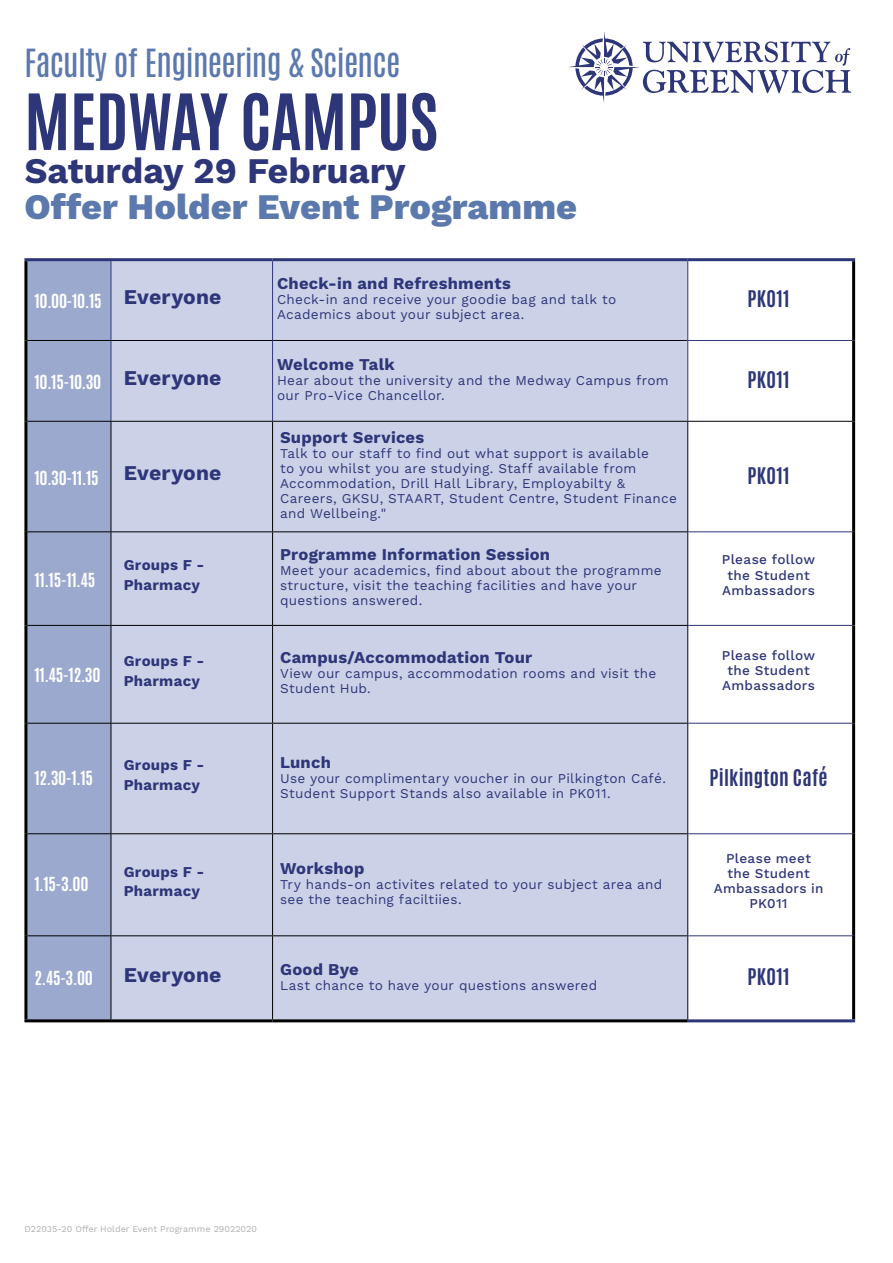
<style>
.page{position:relative;width:893px;height:1263px;background:#fff}
.page>*{position:absolute;margin:0;border:0;box-sizing:border-box;transform-origin:0 0}
._2017_HEAD_A{font:700 66px "Antonio";color:#2e367a}
._2017_BODY{font:800 36px "Work Sans";color:#5c79ae}
._2017_HEAD_A-2{font:700 36px "Work Sans";color:#2e367a}
._2017_HEAD_A-3{font:33px "Antonio";letter-spacing:-.02em;color:#5c79ae}
.BODY_TEXT{font:700 21px "Work Sans";letter-spacing:.01em;color:#2e367a}
.BODY_TEXT-2{font:700 19.5px "Antonio";letter-spacing:.015em;color:#2e367a}
.BODY_TEXT-3{font:700 16.5px "Work Sans";letter-spacing:.015em;color:#2e367a}
._2019_TIMES{font:700 16.5px "Antonio";letter-spacing:-.02em;color:#fff}
.BODY_TEXT-4{font:700 15px/19.5px "Work Sans";letter-spacing:.02em;color:#2e367a}
.BODY_TEXT-5{font:13.5px/15px "Work Sans";letter-spacing:.02em;color:#2e367a}
.BODY_TEXT-6{font:500 13.5px/15px "Work Sans";letter-spacing:.02em;color:#2e367a;text-align:center}
.t1{font:9px "Work Sans";color:#b1b1b0}
</style>
<div class="page">
<div style="left:27px;top:261px;width:84px;height:758px;background:#9ba9ce"></div>
<div style="left:112px;top:261px;width:575px;height:758px;background:#cbd2e7"></div>
<svg style="left:688px;top:261px;width:164px;height:758px"></svg>
<hr style="left:24px;top:258px;width:87px;height:3px;background:#2e367a">
<hr style="left:111px;top:258px;width:162px;height:3px;background:#2e367a">
<hr style="left:273px;top:258px;width:415px;height:3px;background:#2e367a">
<hr style="left:688px;top:258px;width:167px;height:3px;background:#2e367a">
<hr style="left:24px;top:261px;width:3px;height:79px;background:#000">
<hr style="left:852px;top:261px;width:3px;height:79px;background:#000">
<hr style="left:24px;top:340px;width:3px;height:81px;background:#000">
<hr style="left:852px;top:340px;width:3px;height:81px;background:#000">
<hr style="left:24px;top:421px;width:3px;height:111px;background:#000">
<hr style="left:852px;top:421px;width:3px;height:111px;background:#000">
<hr style="left:24px;top:532px;width:3px;height:93px;background:#000">
<hr style="left:852px;top:532px;width:3px;height:93px;background:#000">
<hr style="left:24px;top:625px;width:3px;height:98px;background:#000">
<hr style="left:852px;top:625px;width:3px;height:98px;background:#000">
<hr style="left:852px;top:723px;width:3px;height:111px;background:#000">
<hr style="left:24px;top:723px;width:3px;height:111px;background:#000">
<hr style="left:24px;top:834px;width:3px;height:102px;background:#000">
<hr style="left:852px;top:834px;width:3px;height:102px;background:#000">
<hr style="left:24px;top:936px;width:3px;height:83px;background:#000">
<hr style="left:852px;top:936px;width:3px;height:83px;background:#000">
<hr style="left:24px;top:1019px;width:87px;height:3px;background:#000">
<hr style="left:111px;top:1019px;width:162px;height:3px;background:#000">
<hr style="left:273px;top:1019px;width:415px;height:3px;background:#000">
<hr style="left:688px;top:1019px;width:167px;height:3px;background:#2e367a">
<hr style="left:111px;top:261px;width:1px;height:79px;background:#2e367a">
<hr style="left:272px;top:261px;width:1px;height:79px;background:#2e367a">
<hr style="left:687px;top:261px;width:1px;height:79px;background:#2e367a">
<hr style="left:111px;top:341px;width:1px;height:80px;background:#2e367a">
<hr style="left:272px;top:341px;width:1px;height:80px;background:#2e367a">
<hr style="left:687px;top:340px;width:165px;height:1px;background:#2e367a">
<hr style="left:687px;top:341px;width:1px;height:80px;background:#2e367a">
<hr style="left:688px;top:531px;width:164px;height:1px;background:#2e367a">
<hr style="left:27px;top:340px;width:84px;height:1px;background:#000">
<hr style="left:111px;top:340px;width:162px;height:1px;background:#000">
<hr style="left:273px;top:340px;width:414px;height:1px;background:#000">
<hr style="left:27px;top:421px;width:84px;height:1px;background:#000">
<hr style="left:111px;top:421px;width:162px;height:1px;background:#000">
<hr style="left:111px;top:422px;width:1px;height:109px;background:#000">
<hr style="left:273px;top:421px;width:415px;height:1px;background:#000">
<hr style="left:272px;top:422px;width:1px;height:109px;background:#000">
<hr style="left:687px;top:422px;width:1px;height:109px;background:#000">
<hr style="left:27px;top:531px;width:84px;height:1px;background:#000">
<hr style="left:111px;top:531px;width:162px;height:1px;background:#000">
<hr style="left:111px;top:532px;width:1px;height:93px;background:#000">
<hr style="left:273px;top:531px;width:415px;height:1px;background:#000">
<hr style="left:272px;top:532px;width:1px;height:93px;background:#000">
<hr style="left:687px;top:532px;width:1px;height:93px;background:#000">
<hr style="left:27px;top:625px;width:84px;height:1px;background:#000">
<hr style="left:111px;top:625px;width:162px;height:1px;background:#000">
<hr style="left:111px;top:626px;width:1px;height:97px;background:#000">
<hr style="left:273px;top:625px;width:415px;height:1px;background:#000">
<hr style="left:272px;top:626px;width:1px;height:97px;background:#000">
<hr style="left:687px;top:626px;width:1px;height:97px;background:#000">
<hr style="left:273px;top:723px;width:415px;height:1px;background:#000">
<hr style="left:687px;top:723px;width:1px;height:110px;background:#000">
<hr style="left:688px;top:625px;width:164px;height:1px;background:#2e367a">
<hr style="left:688px;top:723px;width:164px;height:1px;background:#2e367a">
<hr style="left:27px;top:723px;width:84px;height:1px;background:#000">
<hr style="left:111px;top:723px;width:162px;height:1px;background:#000">
<hr style="left:111px;top:723px;width:1px;height:110px;background:#000">
<hr style="left:272px;top:723px;width:1px;height:110px;background:#000">
<hr style="left:27px;top:833px;width:84px;height:1px;background:#000">
<hr style="left:111px;top:833px;width:162px;height:1px;background:#000">
<hr style="left:111px;top:834px;width:1px;height:101px;background:#000">
<hr style="left:273px;top:833px;width:415px;height:1px;background:#000">
<hr style="left:272px;top:834px;width:1px;height:101px;background:#000">
<hr style="left:687px;top:834px;width:1px;height:101px;background:#000">
<hr style="left:111px;top:936px;width:1px;height:83px;background:#000">
<hr style="left:272px;top:936px;width:1px;height:83px;background:#000">
<hr style="left:687px;top:936px;width:1px;height:83px;background:#000">
<hr style="left:688px;top:833px;width:164px;height:1px;background:#2e367a">
<hr style="left:688px;top:421px;width:164px;height:1px;background:#000">
<hr style="left:27px;top:935px;width:84px;height:1px;background:#000">
<hr style="left:111px;top:935px;width:162px;height:1px;background:#000">
<hr style="left:273px;top:935px;width:415px;height:1px;background:#000">
<hr style="left:688px;top:935px;width:164px;height:1px;background:#2e367a">
<svg style="left:569px;top:32px;width:282px;height:70px"></svg>
<p class="_2017_HEAD_A-3" style="left:24px;top:37px;width:377px">Faculty of Engineering &amp; Science</p>
<p class="_2017_HEAD_A" style="left:24px;top:73px;width:415px">MEDWAY CAMPUS</p>
<p class="_2017_HEAD_A-2" style="left:24px;top:150px;width:383px">Saturday 29 February</p>
<p class="_2017_BODY" style="left:24px;top:186px;width:554px">Offer Holder Event Programme</p>
<p class="_2019_TIMES" style="left:34px;top:289px;width:69px">10.00-10.15</p>
<p class="BODY_TEXT" style="left:124px;top:284px;width:99px">Everyone</p>
<p class="_2019_TIMES" style="left:34px;top:370px;width:69px">10.15-10.30</p>
<p class="BODY_TEXT" style="left:124px;top:365px;width:99px">Everyone</p>
<p class="_2019_TIMES" style="left:34px;top:465px;width:66px">10.30-11.15</p>
<p class="BODY_TEXT" style="left:124px;top:461px;width:99px">Everyone</p>
<p class="_2019_TIMES" style="left:34px;top:567px;width:63px">11.15-11.45</p>
<p class="BODY_TEXT-4" style="left:124px;top:556px;width:82px">Groups F -<br>Pharmacy</p>
<p class="BODY_TEXT-3" style="left:277px;top:274px;width:235px">Check-in and Refreshments</p>
<p class="BODY_TEXT-5" style="left:277px;top:293px;width:341px">Check-in and receive your goodie bag and talk to<br>Academics about your subject area.</p>
<p class="BODY_TEXT-2" style="left:747px;top:284px;width:44px">PK011</p>
<p class="BODY_TEXT-3" style="left:277px;top:355px;width:119px">Welcome Talk</p>
<p class="BODY_TEXT-5" style="left:277px;top:373px;width:393px">Hear about the university and the Medway Campus from our Pro-Vice Chancellor.</p>
<p class="BODY_TEXT-2" style="left:747px;top:365px;width:44px">PK011</p>
<p class="BODY_TEXT-3" style="left:280px;top:428px;width:146px">Support Services</p>
<p class="BODY_TEXT-5" style="left:280px;top:447px;width:398px">Talk to our staff to find out what support is available<br>to you whilst you are studying. Staff available from Accommodation, Drill Hall Library, Employabilty &amp; Careers, GKSU, STAART, Student Centre, Student Finance and Wellbeing."</p>
<p class="BODY_TEXT-2" style="left:747px;top:461px;width:44px">PK011</p>
<p class="BODY_TEXT-3" style="left:280px;top:545px;width:272px">Programme Information Session</p>
<p class="BODY_TEXT-5" style="left:280px;top:564px;width:383px">Meet your academics, find about about the programme structure, visit the teaching facilities and have your questions answered.</p>
<p class="BODY_TEXT-6" style="left:722px;top:553px;width:95px">Please follow the Student<br>Ambassadors</p>
<p class="_2019_TIMES" style="left:34px;top:663px;width:68px">11.45-12.30</p>
<p class="BODY_TEXT-4" style="left:124px;top:652px;width:82px">Groups F -<br>Pharmacy</p>
<p class="BODY_TEXT-3" style="left:280px;top:648px;width:254px">Campus/Accommodation Tour</p>
<p class="BODY_TEXT-5" style="left:280px;top:667px;width:378px">View our campus, accommodation rooms and visit the<br>Student Hub.</p>
<p class="BODY_TEXT-6" style="left:722px;top:649px;width:95px">Please follow the Student<br>Ambassadors</p>
<p class="_2019_TIMES" style="left:34px;top:766px;width:60px">12.30-1.15</p>
<p class="BODY_TEXT-4" style="left:124px;top:756px;width:82px">Groups F -<br>Pharmacy</p>
<p class="BODY_TEXT-3" style="left:280px;top:752px;width:52px">Lunch</p>
<p class="BODY_TEXT-5" style="left:280px;top:771px;width:387px">Use your complimentary voucher in our Pilkington Café.<br>Student Support Stands also available in PK011.</p>
<p class="BODY_TEXT-2" style="left:709px;top:763px;width:120px">Pilkington Café</p>
<p class="_2019_TIMES" style="left:34px;top:872px;width:56px">1.15-3.00</p>
<p class="BODY_TEXT-4" style="left:124px;top:862px;width:82px">Groups F -<br>Pharmacy</p>
<p class="BODY_TEXT-3" style="left:280px;top:859px;width:86px">Workshop</p>
<p class="BODY_TEXT-5" style="left:280px;top:877px;width:384px">Try hands-on activites related to your subject area and see the teaching faciltiies.</p>
<p class="_2019_TIMES" style="left:34px;top:966px;width:60px">2.45-3.00</p>
<p class="BODY_TEXT" style="left:124px;top:963px;width:99px">Everyone</p>
<p class="BODY_TEXT-3" style="left:280px;top:960px;width:80px">Good Bye</p>
<p class="BODY_TEXT-5" style="left:280px;top:978px;width:319px">Last chance to have your questions answered</p>
<p class="BODY_TEXT-6" style="left:714px;top:852px;width:111px">Please meet the Student<br>Ambassadors in<br>PK011</p>
<p class="BODY_TEXT-2" style="left:747px;top:963px;width:44px">PK011</p>
<p class="t1" style="left:24px;top:1223px;width:234px">D22035-20 Offer Holder Event Programme 29022020</p>
</div>
